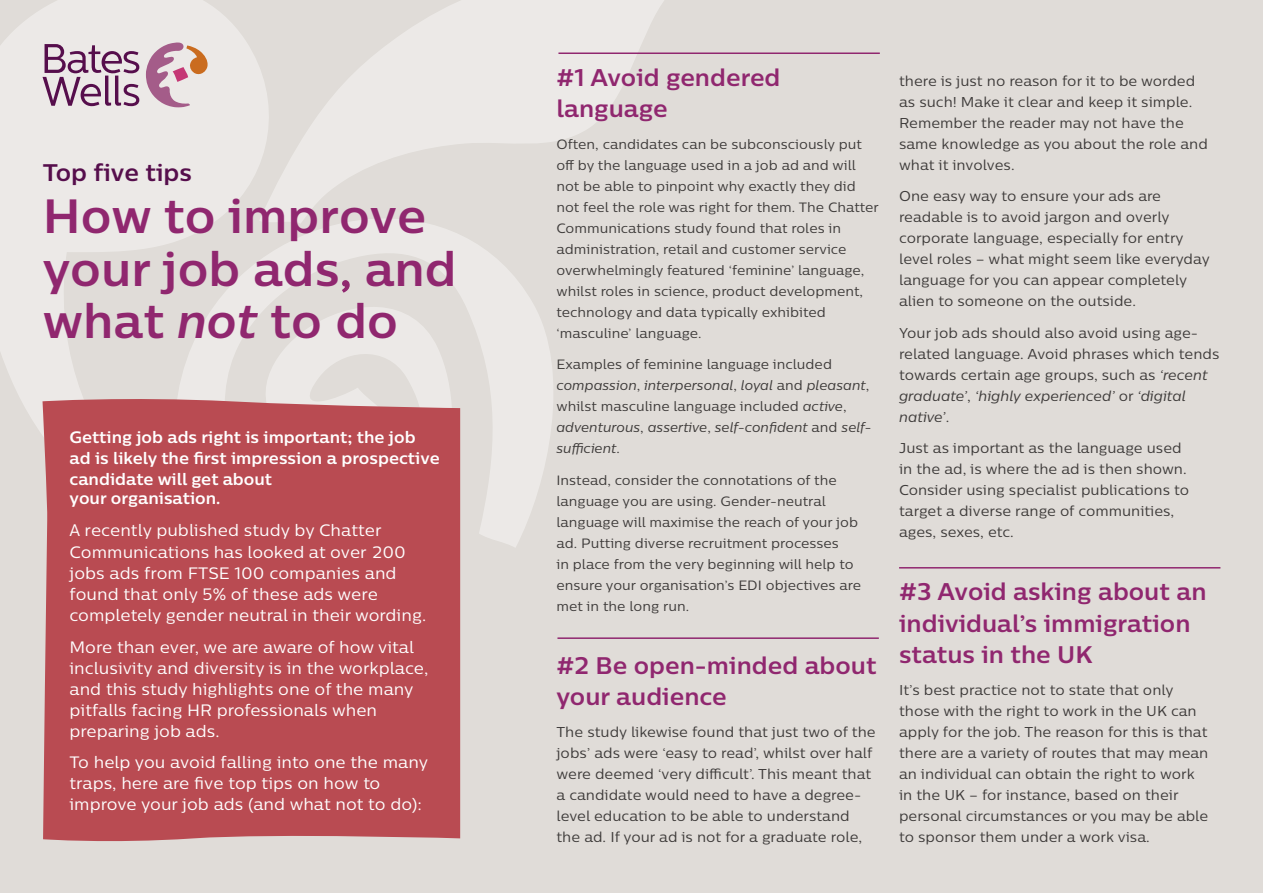
<style>
.page{position:relative;width:1263px;height:893px;background:#e0dcd8}
.page>*{position:absolute;margin:0;border:0;box-sizing:border-box;transform-origin:0 0}
.t1{font:700 48px/52.7px "Centrale Sans";color:#90276f}
.Body_copy{font:700 24px/31.5px "Centrale Sans";color:#90276f}
.t2{font:700 24px "Centrale Sans";color:#560e4c}
.Body_copy-2{font:16.5px/21px "Centrale Sans";color:#fff}
.Body_copy-3{font:700 16.5px/20.5px "Centrale Sans";color:#fff}
.Body_copy-4{font:14.25px/21px "Centrale Sans";color:#3d3a39}
.Body_copy-5{font:13.5px/21px "Centrale Sans";color:#3d3a39}
.Body_copy-6{font:italic 13.5px/21px "Centrale Sans";color:#3d3a39}
.s1{font-weight:400}
.s2{font-style:italic}
.s3{font-family:"Minion Pro"}
.s4{font-style:inherit}
.s5{font-style:normal}
</style>
<div class="page">
<svg style="left:0;top:0;width:259px;height:435px;fill:#ece9e7"></svg>
<svg style="left:259px;top:0;width:410px;height:175px;fill:#ece9e7"></svg>
<svg style="left:154px;top:175px;width:399px;height:384px"></svg>
<div style="left:43px;top:396px;width:417px;height:446px;background:#b94b52"></div>
<svg style="left:43px;top:44px;width:96px;height:62px"></svg>
<svg style="left:146px;top:42px;width:62px;height:65px"></svg>
<hr style="left:899px;top:567px;width:321px;height:2px;background:#90276f">
<hr style="left:557px;top:637px;width:322px;height:2px;background:#90276f">
<hr style="left:558px;top:53px;width:322px;height:1px;background:#90276f">
<p class="t2" style="left:43px;top:157px;width:151px">Top five tips</p>
<p class="t1" style="left:43px;top:189px;width:415px">How to improve your job ads<span class="s1">,</span> and what <span class="s2">not</span> to do</p>
<p class="Body_copy-3" style="left:70px;top:426px;width:372px">Getting job ads right is important; the job ad is likely the first impression a prospective candidate will get about<br>your organisation<span class="s3">.</span></p>
<p class="Body_copy-2" style="left:70px;top:519px;width:358px"><span class="s4">A</span> recently published study by Chatter Communications has looked at over 200 jobs ads from FTSE 100 companies and found that only 5% of these ads were completely gender neutral in their wording.</p>
<p class="Body_copy-2" style="left:70px;top:636px;width:360px">More than ever, we are aware of how vital inclusivity and diversity is in the workplace, and this study highlights one of the many pitfalls facing HR professionals when preparing job ads.</p>
<p class="Body_copy-2" style="left:70px;top:751px;width:360px">To help you avoid falling into one the many traps, here are five top tips on how to improve your job ads (and what not to do):</p>
<p class="Body_copy" style="left:556px;top:61px;width:226px">#1 Avoid gendered language</p>
<p class="Body_copy-5" style="left:556px;top:133px;width:324px">Often, candidates can be subconsciously put off by the language used in a job ad and will not be able to pinpoint why exactly they did not feel the role was right for them. The Chatter Communications study found that roles in administration, retail and customer service overwhelmingly featured ‘feminine’ language, whilst roles in science, product development, technology and data typically exhibited ‘masculine’ language.</p>
<p class="Body_copy-6" style="left:556px;top:353px;width:316px"><span class="s5">Examples of feminine language included </span>compassion<span class="s5">,</span> interpersonal<span class="s5">,</span> loyal <span class="s5">and</span> pleasant<span class="s5">, whilst masculine language included</span> active<span class="s5">, </span>adventurous<span class="s5">,</span> assertive<span class="s5">,</span> self-confident <span class="s5">and</span> self&shy;sufficient<span class="s5">.</span></p>
<p class="Body_copy-5" style="left:556px;top:469px;width:306px">Instead, consider the connotations of the language you are using. Gender-neutral language will maximise the reach of your job ad. Putting diverse recruitment processes<br>in place from the very beginning will help to ensure your organisation’s EDI objectives are met in the long run.</p>
<p class="Body_copy" style="left:556px;top:649px;width:322px">#2 Be open-minded about your audience</p>
<p class="Body_copy-4" style="left:556px;top:721px;width:321px">The study likewise found that just two of the jobs’ ads were ‘easy to read’, whilst over half were deemed ‘very difficult’. This meant that a candidate would need to have a degree&shy;level education to be able to understand the ad. If your ad is not for a graduate role,</p>
<p class="Body_copy-4" style="left:899px;top:70px;width:310px">there is just no reason for it to be worded as such! Make it clear and keep it simple.<br>Remember the reader may not have the same knowledge as you about the role and what it involves.</p>
<p class="Body_copy-4" style="left:899px;top:185px;width:312px">One easy way to ensure your ads are readable is to avoid jargon and overly corporate language, especially for entry level roles – what might seem like everyday language for you can appear completely alien to someone on the outside.</p>
<p class="Body_copy-4" style="left:899px;top:322px;width:322px">Your job ads should also avoid using age&shy;related language. Avoid phrases which tends towards certain age groups, such as <span class="s2">‘recent graduate’</span>, <span class="s2">‘highly experienced’</span> or <span class="s2">‘digital native’</span>.</p>
<p class="Body_copy-4" style="left:899px;top:437px;width:292px">Just as important as the language used in the ad, is where the ad is then shown.<br>Consider using specialist publications to target a diverse range of communities, ages, sexes, etc.</p>
<p class="Body_copy" style="left:899px;top:575px;width:309px">#3 Avoid asking about an individual’s immigration status in the UK</p>
<p class="Body_copy-4" style="left:899px;top:679px;width:311px">It’s best practice not to state that only those with the right to work in the UK can apply for the job. The reason for this is that there are a variety of routes that may mean an individual can obtain the right to work in the UK – for instance, based on their personal circumstances or you may be able to sponsor them under a work visa.</p>
</div>
